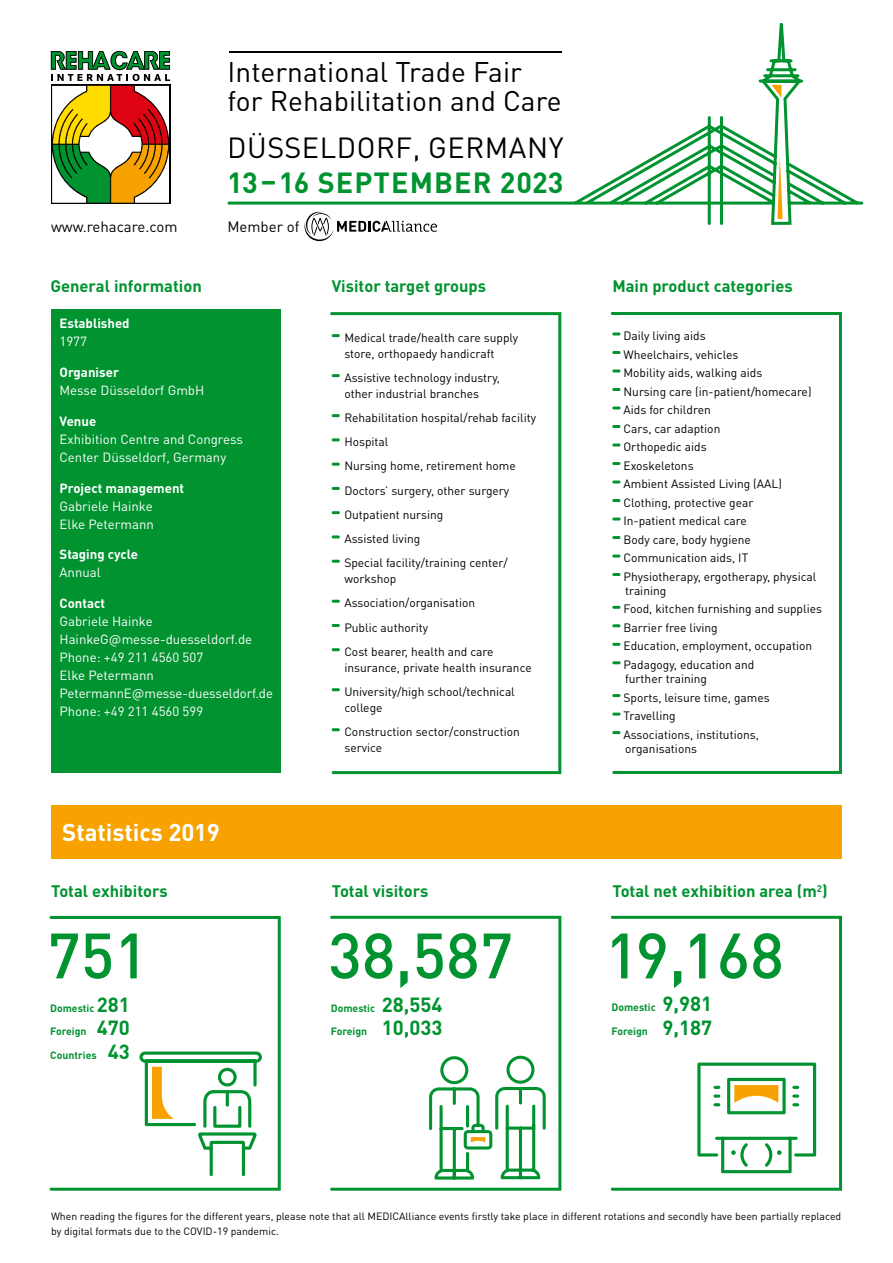
<style>
.page{position:relative;width:893px;height:1263px;background:#fff}
.page>*{position:absolute;margin:0;border:0;box-sizing:border-box;transform-origin:0 0}
.t1{font:500 63px "DIN Pro";color:#009330}
.t2{font:28.8px "DIN Pro";letter-spacing:.02em;color:#000}
.t3{font:700 28.8px "DIN Pro";letter-spacing:.04em;color:#009330}
.t4{font:28.05px/29.2px "DIN Pro";color:#000}
.t5{font:700 24px "DIN Pro";color:#fff}
.t6{font:700 16.5px "DIN Pro";color:#009330}
.t7{font:15px "DIN Pro";color:#000}
.t8{font:13.2px/18px "DIN Pro";color:#fff}
.t9{font:700 13.2px "DIN Pro";color:#fff}
.t10{font:12px/18.5px "DIN Pro";color:#000}
.t11{font:10.5px/15px "DIN Pro";color:#000}
.t12{font:700 10.5px "DIN Pro";color:#009330}
.s1{font-size:20.25px}
</style>
<div class="page">
<svg style="left:330px;top:312px;width:231px;height:462px"></svg>
<svg style="left:332px;top:334px;width:8px;height:3px"></svg>
<svg style="left:332px;top:374px;width:8px;height:3px"></svg>
<svg style="left:332px;top:414px;width:8px;height:3px"></svg>
<svg style="left:332px;top:438px;width:8px;height:3px"></svg>
<svg style="left:332px;top:463px;width:8px;height:3px"></svg>
<svg style="left:332px;top:487px;width:8px;height:3px"></svg>
<svg style="left:332px;top:511px;width:8px;height:3px"></svg>
<svg style="left:332px;top:535px;width:8px;height:3px"></svg>
<svg style="left:332px;top:560px;width:8px;height:3px"></svg>
<svg style="left:332px;top:600px;width:8px;height:3px"></svg>
<svg style="left:332px;top:624px;width:8px;height:3px"></svg>
<svg style="left:332px;top:648px;width:8px;height:3px"></svg>
<svg style="left:332px;top:688px;width:8px;height:3px"></svg>
<svg style="left:332px;top:728px;width:8px;height:3px"></svg>
<div style="left:51px;top:805px;width:791px;height:53px;background:#f7a200"></div>
<svg style="left:51px;top:51px;width:119px;height:152px"></svg>
<svg style="left:304px;top:225px;width:133px;height:16px"></svg>
<svg style="left:330px;top:916px;width:231px;height:275px"></svg>
<svg style="left:50px;top:916px;width:231px;height:275px"></svg>
<svg style="left:611px;top:916px;width:231px;height:275px"></svg>
<svg style="left:139px;top:1051px;width:123px;height:125px"></svg>
<svg style="left:697px;top:1062px;width:119px;height:111px"></svg>
<svg style="left:429px;top:1056px;width:117px;height:123px"></svg>
<svg style="left:228px;top:23px;width:635px;height:202px"></svg>
<svg style="left:771px;top:85px;width:11px;height:13px"></svg>
<svg style="left:777px;top:156px;width:6px;height:63px"></svg>
<div style="left:51px;top:310px;width:230px;height:463px;background:#009330"></div>
<svg style="left:611px;top:312px;width:231px;height:462px"></svg>
<svg style="left:612px;top:332px;width:8px;height:3px"></svg>
<svg style="left:612px;top:351px;width:8px;height:3px"></svg>
<svg style="left:612px;top:369px;width:8px;height:3px"></svg>
<svg style="left:612px;top:388px;width:8px;height:3px"></svg>
<svg style="left:612px;top:406px;width:8px;height:3px"></svg>
<svg style="left:612px;top:425px;width:8px;height:3px"></svg>
<svg style="left:612px;top:443px;width:8px;height:3px"></svg>
<svg style="left:612px;top:462px;width:8px;height:3px"></svg>
<svg style="left:612px;top:480px;width:8px;height:3px"></svg>
<svg style="left:612px;top:499px;width:8px;height:3px"></svg>
<svg style="left:612px;top:517px;width:8px;height:3px"></svg>
<svg style="left:612px;top:536px;width:8px;height:3px"></svg>
<svg style="left:612px;top:554px;width:8px;height:3px"></svg>
<svg style="left:612px;top:573px;width:8px;height:3px"></svg>
<svg style="left:612px;top:606px;width:8px;height:3px"></svg>
<svg style="left:612px;top:624px;width:8px;height:3px"></svg>
<svg style="left:612px;top:643px;width:8px;height:3px"></svg>
<svg style="left:612px;top:661px;width:8px;height:3px"></svg>
<svg style="left:612px;top:694px;width:8px;height:3px"></svg>
<svg style="left:612px;top:712px;width:8px;height:3px"></svg>
<svg style="left:612px;top:731px;width:8px;height:3px"></svg>
<h3 class="t4" style="left:228px;top:56px;width:335px">International Trade Fair for Rehabilitation and Care</h3>
<h2 class="t2" style="left:227px;top:128px;width:338px">DÜSSELDORF, GERMANY</h2>
<h2 class="t3" style="left:227px;top:163px;width:338px">13–16 SEPTEMBER 2023</h2>
<p class="t7" style="left:51px;top:216px;width:128px">www.rehacare.com</p>
<p class="t7" style="left:227px;top:216px;width:74px">Member of</p>
<h3 class="t6" style="left:51px;top:275px;width:153px">General information</h3>
<h3 class="t6" style="left:612px;top:275px;width:182px">Main product categories</h3>
<p class="t10" style="left:623px;top:326px;width:195px">Daily living aids<br>Wheelchairs, vehicles<br>Mobility aids, walking aids<br>Nursing care (in-patient/homecare)<br>Aids for children<br>Cars, car adaption<br>Orthopedic aids<br>Exoskeletons<br>Ambient Assisted Living (AAL)<br>Clothing, protective gear<br>In-patient medical care<br>Body care, body hygiene<br>Communication aids, IT<br>Physiotherapy, ergotherapy, physical</p>
<p class="t10" style="left:623px;top:581px;width:200px">training<br>Food, kitchen furnishing and supplies<br>Barrier free living<br>Education, employment, occupation<br>Padagogy, education and</p>
<p class="t10" style="left:623px;top:669px;width:148px">further training<br>Sports, leisure time, games<br>Travelling<br>Associations, institutions,</p>
<p class="t10" style="left:625px;top:739px;width:73px">organisations</p>
<h3 class="t6" style="left:332px;top:275px;width:156px">Visitor target groups</h3>
<p class="t10" style="left:344px;top:329px;width:175px;line-height:15.8px">Medical trade/health care supply store, orthopaedy handicraft</p>
<p class="t10" style="left:344px;top:369px;width:157px;line-height:15.8px">Assistive technology industry, other industrial branches</p>
<p class="t10" style="left:344px;top:405px;width:193px;line-height:24.3px">Rehabilitation hospital/rehab facility<br>Hospital<br>Nursing home, retirement home<br>Doctors’ surgery, other surgery<br>Outpatient nursing<br>Assisted living<br>Special facility/training center/</p>
<p class="t10" style="left:344px;top:566px;width:151px;line-height:24.3px">workshop<br>Association/organisation<br>Public authority<br>Cost bearer, health and care</p>
<p class="t10" style="left:344px;top:655px;width:189px;line-height:24.3px">insurance, private health insurance<br>University/high school/technical</p>
<p class="t10" style="left:344px;top:695px;width:177px;line-height:24.3px">college<br>Construction sector/construction</p>
<p class="t10" style="left:344px;top:738px;width:39px">service</p>
<p class="t9" style="left:60px;top:314px;width:72px">Established</p>
<p class="t8" style="left:60px;top:332px;width:29px">1977</p>
<p class="t9" style="left:60px;top:363px;width:61px">Organiser</p>
<p class="t8" style="left:60px;top:381px;width:146px">Messe Düsseldorf GmbH</p>
<p class="t9" style="left:60px;top:412px;width:38px">Venue</p>
<p class="t8" style="left:60px;top:429px;width:185px">Exhibition Centre and Congress<br>Center Düsseldorf, Germany</p>
<p class="t9" style="left:60px;top:479px;width:126px">Project management</p>
<p class="t8" style="left:60px;top:496px;width:96px">Gabriele Hainke<br>Elke Petermann</p>
<p class="t9" style="left:60px;top:545px;width:80px">Staging cycle</p>
<p class="t8" style="left:60px;top:563px;width:43px">Annual</p>
<p class="t9" style="left:60px;top:594px;width:47px">Contact</p>
<p class="t8" style="left:60px;top:612px;width:215px">Gabriele Hainke<br>HainkeG@messe-duesseldorf.de<br>Phone: +49 211 4560 507<br>Elke Petermann<br>PetermannE@messe-duesseldorf.de<br>Phone: +49 211 4560 599</p>
<h3 class="t5" style="left:62px;top:816px;width:159px">Statistics 2019</h3>
<h3 class="t6" style="left:51px;top:880px;width:118px">Total exhibitors</h3>
<h1 class="t1" style="left:47px;top:913px;width:102px">751</h1>
<p class="t12" style="left:50px;top:1001px;width:81px">Domestic <span class="s1">281</span></p>
<p class="t12" style="left:50px;top:1024px;width:81px">Foreign <span class="s1">470</span></p>
<p class="t12" style="left:50px;top:1048px;width:81px">Countries <span class="s1">43</span></p>
<h3 class="t6" style="left:332px;top:880px;width:98px">Total visitors</h3>
<h1 class="t1" style="left:328px;top:913px;width:187px">38,587</h1>
<p class="t12" style="left:331px;top:1001px;width:113px">Domestic <span class="s1">28,554</span></p>
<p class="t12" style="left:331px;top:1024px;width:113px">Foreign <span class="s1">10,033</span></p>
<h3 class="t6" style="left:612px;top:880px;width:217px">Total net exhibition area (m<sup>2</sup>)</h3>
<h1 class="t1" style="left:605px;top:913px;width:180px">19,168</h1>
<p class="t12" style="left:611px;top:1000px;width:102px">Domestic <span class="s1">9,981</span></p>
<p class="t12" style="left:611px;top:1024px;width:102px">Foreign <span class="s1">9,187</span></p>
<p class="t11" style="left:51px;top:1208px;width:792px">When reading the figures for the different years, please note that all MEDICAlliance events firstly take place in different rotations and secondly have been partially replaced by digital formats due to the COVID-19 pandemic.</p>
</div>
